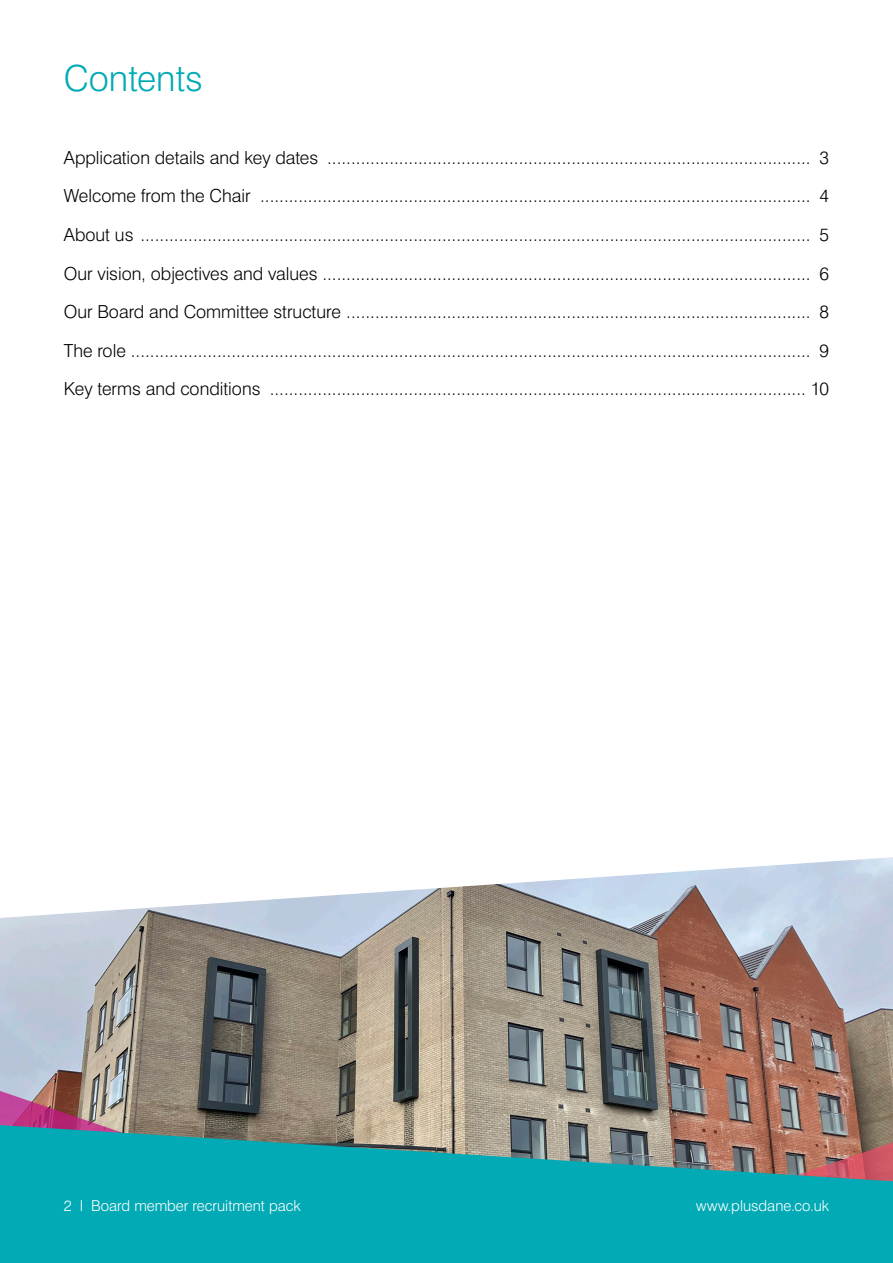
<style>
.page{position:relative;width:893px;height:1263px;background:#fff}
.page>*{position:absolute;margin:0;border:0;box-sizing:border-box;transform-origin:0 0}
.t1{font:300 36px "Swiss 721 BT";color:#01aab5}
.t2{font:300 18px "Swiss 721 BT";color:#000}
.t3{font:300 15px "Swiss 721 BT";color:#fff}
</style>
<div class="page">
<img style="left:0;top:857px;width:893px;height:263px">
<svg style="left:0;top:1087px;width:518px;height:33px;background:#97837c"></svg>
<svg style="left:0;top:1120px;width:893px;height:143px;background:#25a0a6"></svg>
<p class="t1" style="left:64px;top:56px;width:140px">Contents</p>
<p class="t2" style="left:64px;top:146px;width:767px">Application details and key dates ..................................................................................................... 3</p>
<p class="t2" style="left:64px;top:185px;width:767px">Welcome from the Chair ................................................................................................................... 4</p>
<p class="t2" style="left:64px;top:224px;width:767px">About us ............................................................................................................................................ 5</p>
<p class="t2" style="left:64px;top:262px;width:767px">Our vision, objectives and values ...................................................................................................... 6</p>
<p class="t2" style="left:64px;top:301px;width:767px">Our Board and Committee structure ................................................................................................. 8</p>
<p class="t2" style="left:64px;top:339px;width:767px">The role .............................................................................................................................................. 9</p>
<p class="t2" style="left:64px;top:378px;width:767px">Key terms and conditions ................................................................................................................ 10</p>
<p class="t3" style="left:64px;top:1196px;width:238px">2 I Board member recruitment pack</p>
<p class="t3" style="left:696px;top:1196px;width:135px">www.plusdane.co.uk</p>
</div>
